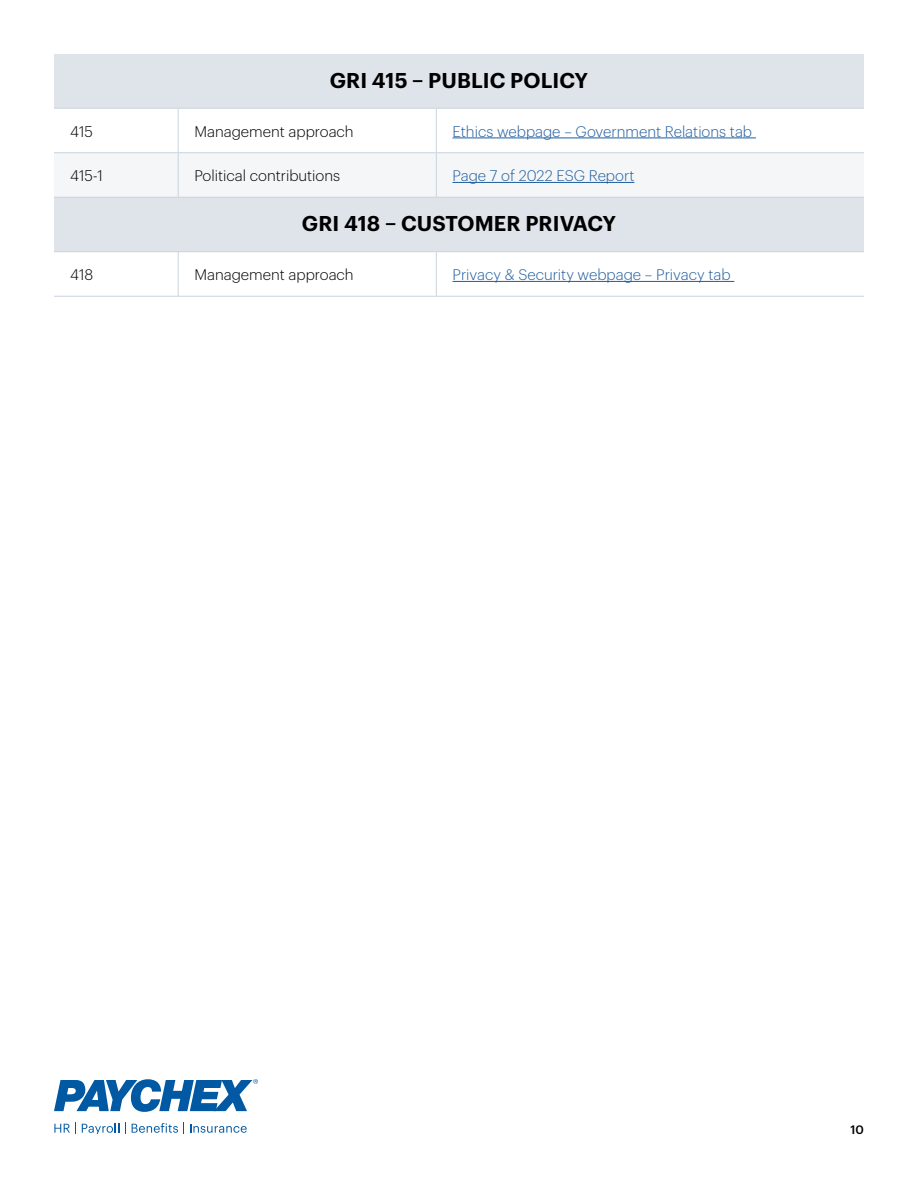
<style>
.page{position:relative;width:918px;height:1188px;background:#fff}
.page>*{position:absolute;margin:0;border:0;box-sizing:border-box;transform-origin:0 0}
.t1{font:600 21px "Graphik";letter-spacing:.005em;color:#000}
.t2{font:300 15px "Graphik";color:#215e9e}
.t3{font:300 15px "Graphik";color:#000}
.t4{font:500 12px "Graphik";color:#000}
</style>
<div class="page">
<svg style="left:54px;top:1123px;width:22px;height:11px"></svg>
<svg style="left:82px;top:1123px;width:37px;height:11px"></svg>
<svg style="left:132px;top:1123px;width:52px;height:11px"></svg>
<svg style="left:190px;top:1124px;width:57px;height:9px"></svg>
<svg style="left:54px;top:1079px;width:203px;height:33px"></svg>
<div style="left:54px;top:54px;width:810px;height:55px;background:#dfe4eb"></div>
<div style="left:54px;top:197px;width:810px;height:55px;background:#dfe4eb"></div>
<svg style="left:54px;top:109px;width:810px;height:88px"></svg>
<hr style="left:54px;top:108px;width:124px;height:1px;background:#c9d3de">
<hr style="left:178px;top:108px;width:258px;height:1px;background:#c9d3de">
<hr style="left:436px;top:108px;width:428px;height:1px;background:#c9d3de">
<hr style="left:178px;top:109px;width:1px;height:43px;background:#c9d3de">
<hr style="left:436px;top:109px;width:1px;height:43px;background:#c9d3de">
<hr style="left:54px;top:152px;width:124px;height:1px;background:#c9d3de">
<hr style="left:178px;top:152px;width:258px;height:1px;background:#c9d3de">
<hr style="left:178px;top:153px;width:1px;height:44px;background:#c9d3de">
<hr style="left:436px;top:152px;width:428px;height:1px;background:#c9d3de">
<hr style="left:436px;top:153px;width:1px;height:44px;background:#c9d3de">
<hr style="left:54px;top:197px;width:124px;height:1px;background:#c9d3de">
<hr style="left:178px;top:197px;width:258px;height:1px;background:#c9d3de">
<hr style="left:436px;top:197px;width:428px;height:1px;background:#c9d3de">
<hr style="left:453px;top:137px;width:303px;height:1px;background:#215e9e">
<hr style="left:453px;top:182px;width:181px;height:1px;background:#215e9e">
<svg style="left:54px;top:252px;width:810px;height:44px"></svg>
<hr style="left:54px;top:251px;width:124px;height:1px;background:#c9d3de">
<hr style="left:178px;top:251px;width:258px;height:1px;background:#c9d3de">
<hr style="left:436px;top:251px;width:428px;height:1px;background:#c9d3de">
<hr style="left:178px;top:252px;width:1px;height:44px;background:#c9d3de">
<hr style="left:436px;top:252px;width:1px;height:44px;background:#c9d3de">
<hr style="left:54px;top:296px;width:124px;height:1px;background:#c9d3de">
<hr style="left:178px;top:296px;width:258px;height:1px;background:#c9d3de">
<hr style="left:436px;top:296px;width:428px;height:1px;background:#c9d3de">
<hr style="left:453px;top:281px;width:281px;height:1px;background:#215e9e">
<h1 class="t1" style="left:330px;top:64px;width:260px">GRI 415 – PUBLIC POLICY</h1>
<p class="t3" style="left:70px;top:120px;width:24px">415</p>
<p class="t3" style="left:194px;top:120px;width:161px">Management approach</p>
<p class="t2" style="left:453px;top:120px;width:301px">Ethics webpage – Government Relations tab</p>
<p class="t3" style="left:70px;top:165px;width:34px">415-1</p>
<p class="t3" style="left:194px;top:165px;width:147px">Political contributions</p>
<p class="t2" style="left:453px;top:165px;width:183px">Page 7 of 2022 ESG Report</p>
<h1 class="t1" style="left:302px;top:207px;width:316px">GRI 418 – CUSTOMER PRIVACY</h1>
<p class="t3" style="left:70px;top:264px;width:24px">418</p>
<p class="t3" style="left:194px;top:264px;width:161px">Management approach</p>
<p class="t2" style="left:453px;top:264px;width:280px">Privacy &amp; Security webpage – Privacy tab</p>
<p class="t4" style="left:851px;top:1120px;width:15px">10</p>
</div>
